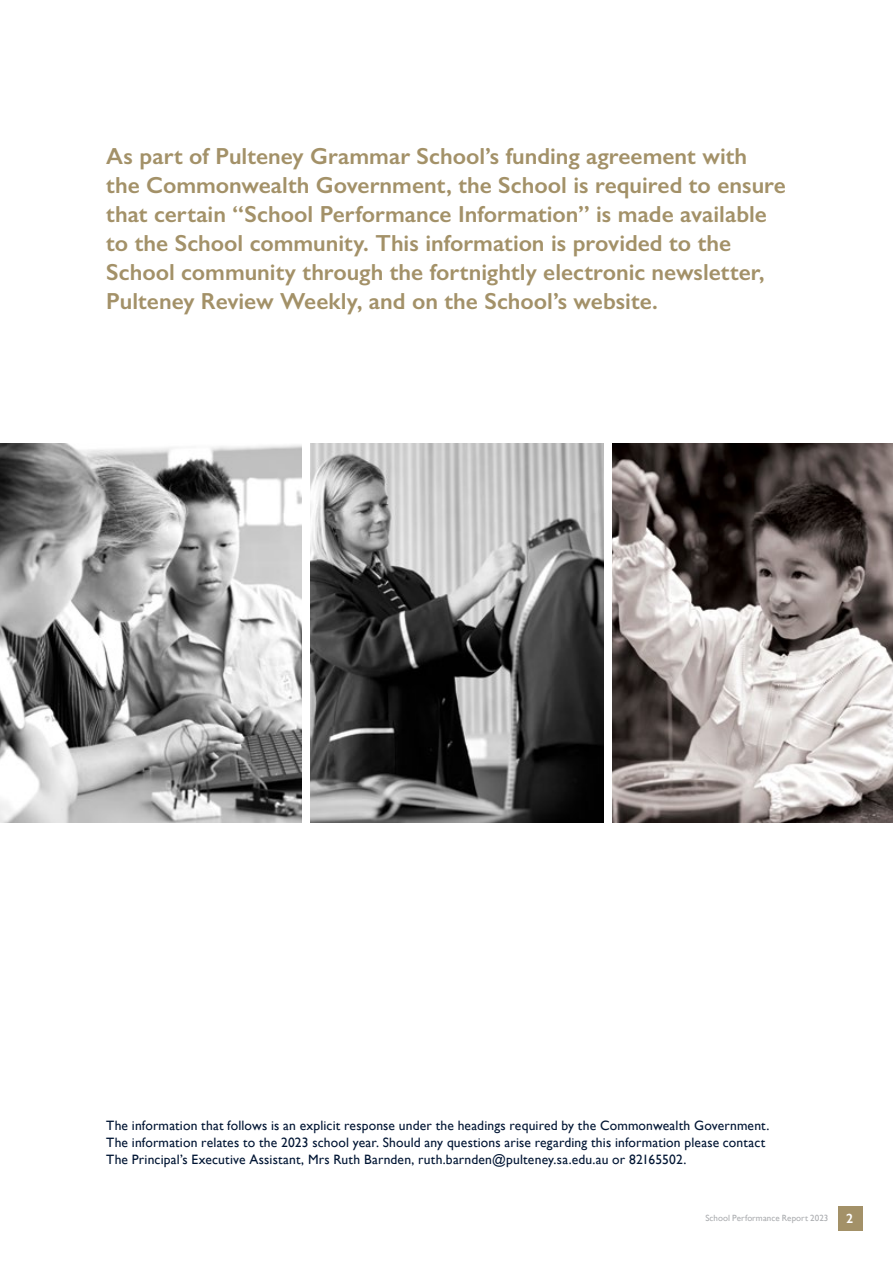
<style>
.page{position:relative;width:893px;height:1263px;background:#fff}
.page>*{position:absolute;margin:0;border:0;box-sizing:border-box;transform-origin:0 0}
.t1{font:600 23.25px/29.1px "Gill Sans";color:#a39168}
.t2{font:13.5px/17px "Gill Sans";letter-spacing:.01em;color:#001533}
.t3{font:600 13.5px "Gill Sans";color:#fff}
.t4{font:9px "Gill Sans";letter-spacing:.005em;color:#abadb0}
</style>
<div class="page">
<div style="left:838px;top:1206px;width:25px;height:25px;background:#a39168"></div>
<img style="left:0;top:443px;width:302px;height:380px">
<img style="left:310px;top:443px;width:294px;height:380px">
<img style="left:612px;top:443px;width:281px;height:380px">
<p class="t1" style="left:106px;top:141px;width:681px">As part of Pulteney Grammar School’s funding agreement with the Commonwealth Government, the School is required to ensure that certain “School Performance Information” is made available to the School community. This information is provided to the School community through the fortnightly electronic newsletter, Pulteney Review Weekly, and on the School’s website.</p>
<p class="t2" style="left:106px;top:1117px;width:665px">The information that follows is an explicit response under the headings required by the Commonwealth Government.<br>The information relates to the 2023 school year. Should any questions arise regarding this information please contact<br>The Principal’s Executive Assistant, Mrs Ruth Barnden, ruth.barnden@pulteney.sa.edu.au or 82165502.</p>
<p class="t4" style="left:705px;top:1213px;width:124px">School Performance Report 2023</p>
<p class="t3" style="left:846px;top:1210px;width:9px">2</p>
</div>
